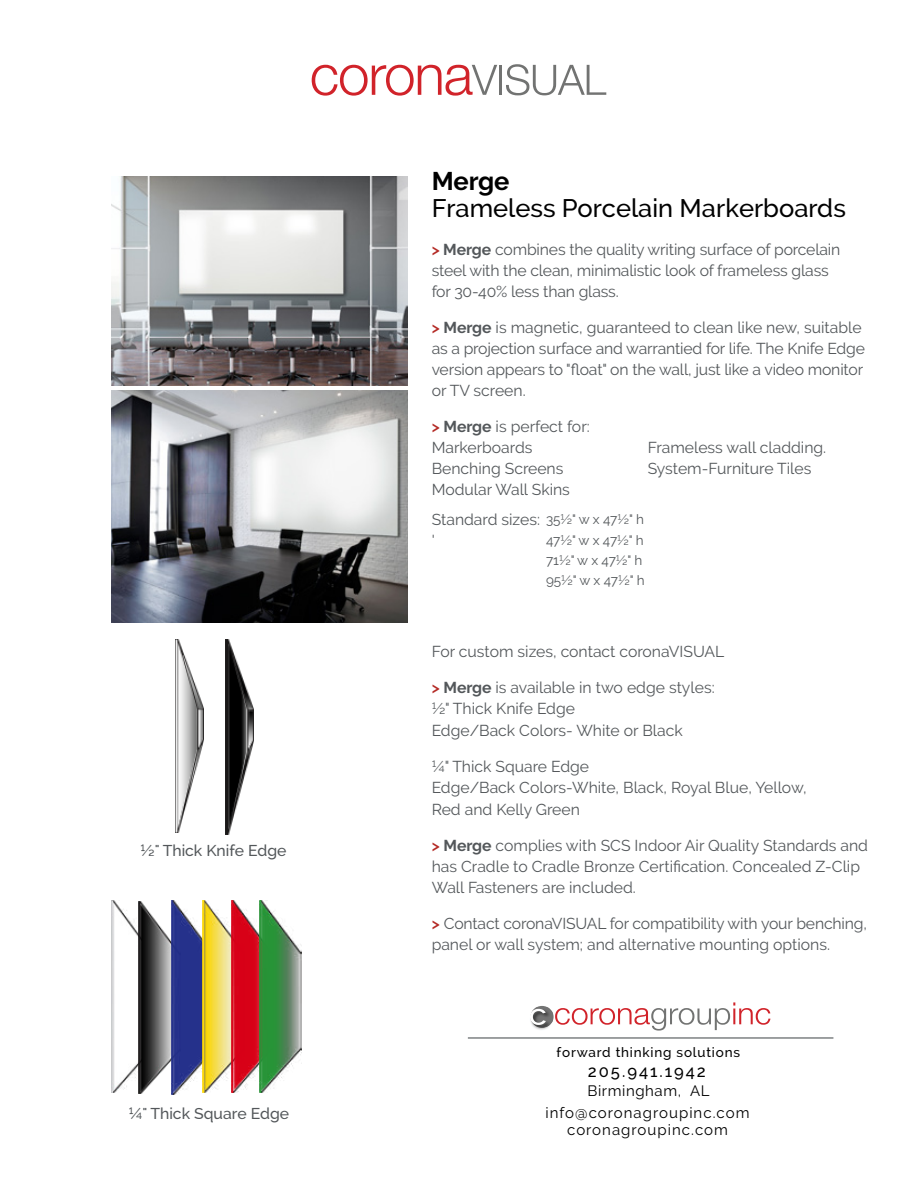
<style>
.page{position:relative;width:918px;height:1188px;background:#fff}
.page>*{position:absolute;margin:0;border:0;box-sizing:border-box;transform-origin:0 0}
.t1{font:500 25.5px "Raleway";color:#000}
.t2{font:700 25.5px "Raleway";letter-spacing:-.005em;color:#000}
.t3{font:500 16.5px "Raleway";letter-spacing:.12em;color:#000}
.t4{font:15.75px/21px "Raleway";color:#53575a}
.t5{font:500 15.75px "Raleway";color:#53575a}
.t6{font:15px/16.5px "Raleway";letter-spacing:.07em;color:#000;text-align:center}
.t7{font:15px "Raleway";letter-spacing:.04em;color:#000}
.t8{font:13.5px/20.2px "Raleway";color:#53575a}
.t9{font:500 13.5px "Raleway";letter-spacing:.06em;color:#000}
.s1{font-weight:600;color:#b42a25}
.s2{font-weight:700}
</style>
<div class="page">
<img style="left:111px;top:176px;width:296px;height:209px">
<img style="left:112px;top:391px;width:295px;height:231px">
<svg style="left:312px;top:65px;width:185px;height:31px"></svg>
<hr style="left:499px;top:65px;width:3px;height:30px;background:#727372">
<svg style="left:506px;top:64px;width:100px;height:31px"></svg>
<hr style="left:468px;top:1037px;width:365px;height:2px;background:#7e8183">
<svg style="left:555px;top:1002px;width:215px;height:29px"></svg>
<svg style="left:530px;top:1006px;width:24px;height:22px"></svg>
<img style="left:536px;top:1028px;width:11px;height:2px">
<img style="left:532px;top:1008px;width:21px;height:20px">
<svg style="left:530px;top:1009px;width:16px;height:16px"></svg>
<img style="left:176px;top:639px;width:27px;height:194px">
<img style="left:225px;top:639px;width:28px;height:196px">
<img style="left:111px;top:900px;width:28px;height:193px">
<img style="left:139px;top:901px;width:33px;height:193px">
<img style="left:172px;top:900px;width:31px;height:194px">
<img style="left:203px;top:900px;width:28px;height:193px">
<img style="left:231px;top:900px;width:29px;height:193px">
<img style="left:260px;top:900px;width:42px;height:193px">
<p class="t5" style="left:141px;top:842px;width:147px">½" Thick Knife Edge</p>
<p class="t5" style="left:129px;top:1104px;width:162px">¼" Thick Square Edge</p>
<h1 class="t2" style="left:432px;top:167px;width:79px">Merge</h1>
<h1 class="t1" style="left:432px;top:193px;width:416px">Frameless Porcelain Markerboards</h1>
<p class="t4" style="left:432px;top:238px;width:410px"><span class="s1">&gt;</span> <span class="s2">Merge</span> combines the quality writing surface of porcelain steel with the clean, minimalistic look of frameless glass for 30-40% less than glass.</p>
<p class="t4" style="left:432px;top:316px;width:435px"><span class="s1">&gt;</span> <span class="s2">Merge</span> is magnetic, guaranteed to clean like new, suitable as a projection surface and warrantied for life. The Knife Edge version appears to "float" on the wall, just like a video monitor or TV screen.</p>
<p class="t4" style="left:432px;top:415px;width:160px"><span class="s1">&gt;</span> <span class="s2">Merge</span> is perfect for:<br>Markerboards</p>
<p class="t4" style="left:648px;top:436px;width:180px">Frameless wall cladding.</p>
<p class="t4" style="left:432px;top:457px;width:133px">Benching Screens</p>
<p class="t4" style="left:648px;top:457px;width:165px">System-Furniture Tiles</p>
<p class="t4" style="left:432px;top:474px;width:140px;line-height:30px">Modular Wall Skins<br>Standard sizes:</p>
<p class="t4" style="left:432px;top:529px;width:5px">'</p>
<p class="t8" style="left:546px;top:510px;width:100px">35½" w x 47½" h<br>47½" w x 47½" h<br>71½" w x 47½" h<br>95½" w x 47½" h</p>
<p class="t4" style="left:432px;top:640px;width:294px">For custom sizes, contact coronaVISUAL</p>
<p class="t4" style="left:432px;top:676px;width:284px;line-height:21.8px"><span class="s1">&gt;</span> <span class="s2">Merge</span> is available in two edge styles: ½" Thick Knife Edge<br>Edge/Back Colors- White or Black</p>
<p class="t4" style="left:432px;top:756px;width:376px">¼" Thick Square Edge<br>Edge/Back Colors-White, Black, Royal Blue, Yellow,<br>Red and Kelly Green</p>
<p class="t4" style="left:432px;top:835px;width:438px"><span class="s1">&gt;</span> <span class="s2">Merge</span> complies with SCS Indoor Air Quality Standards and has Cradle to Cradle Bronze Certification. Concealed Z-Clip<br>Wall Fasteners are included.</p>
<p class="t4" style="left:432px;top:913px;width:437px"><span class="s1">&gt;</span> Contact coronaVISUAL for compatibility with your benching, panel or wall system; and alternative mounting options.</p>
<p class="t9" style="left:557px;top:1045px;width:185px">forward thinking solutions</p>
<p class="t3" style="left:588px;top:1062px;width:119px">205.941.1942</p>
<p class="t7" style="left:587px;top:1082px;width:124px">Birmingham, AL</p>
<p class="t6" style="left:546px;top:1105px;width:206px">info@coronagroupinc.com coronagroupinc.com</p>
</div>
